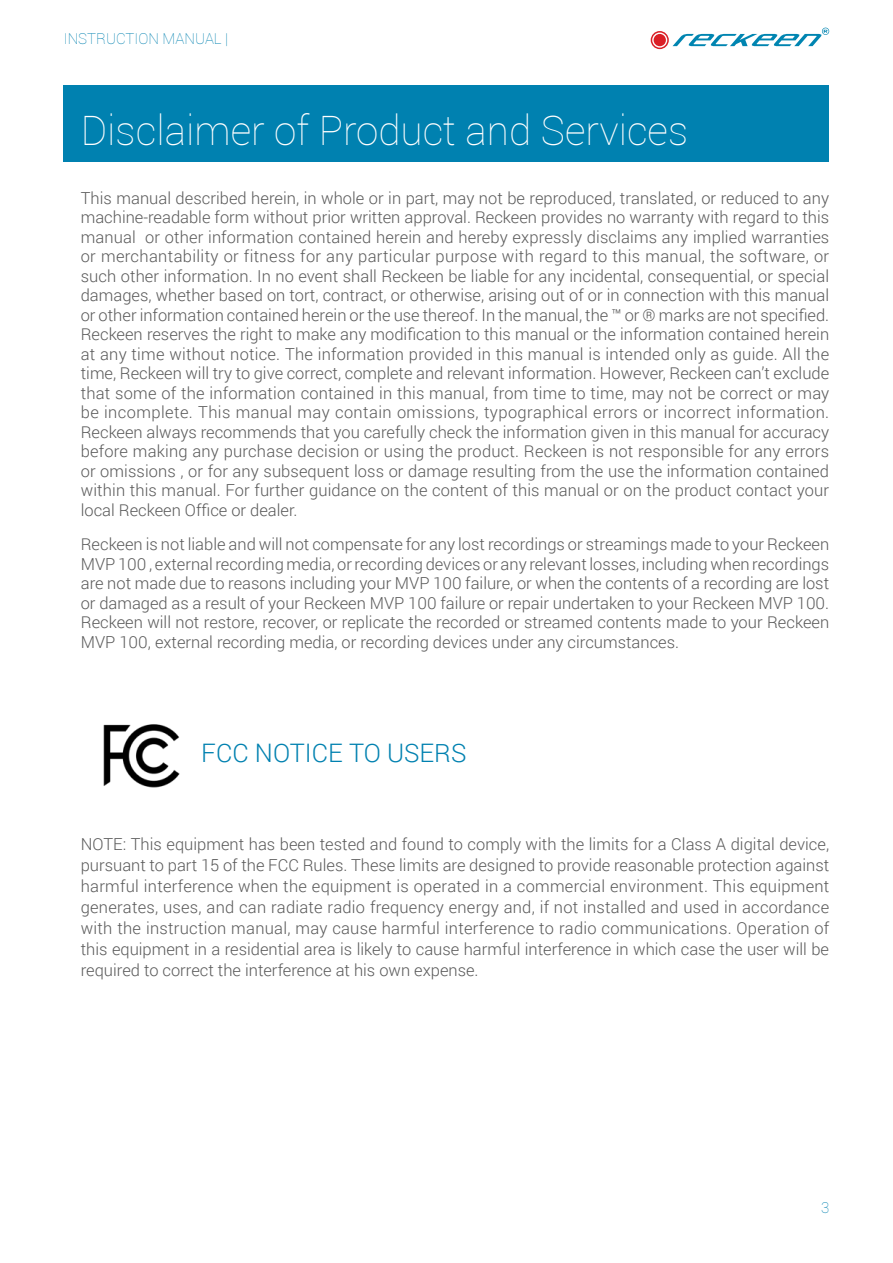
<style>
.page{position:relative;width:893px;height:1263px;background:#fff}
.page>*{position:absolute;margin:0;border:0;box-sizing:border-box;transform-origin:0 0}
.t1{font:100 40.5px "Roboto";color:#fff}
.t2{font:300 25.5px "Roboto";color:#0081b0}
.t3{font:300 16.5px/19.5px "Roboto";color:#595959;text-align:justify}
.t4{font:100 15px "Roboto";color:#0081b0}
</style>
<div class="page">
<svg style="left:651px;top:28px;width:178px;height:21px"></svg>
<div style="left:64px;top:85px;width:765px;height:76px;background:#0081b0"></div>
<img style="left:103px;top:724px;width:77px;height:64px">
<p class="t4" style="left:64px;top:28px;width:166px">INSTRUCTION MANUAL |</p>
<h1 class="t1" style="left:81px;top:102px;width:609px">Disclaimer of Product and Services</h1>
<p class="t3" style="left:81px;top:187px;width:750px">This manual described herein, in whole or in part, may not be reproduced, translated, or reduced to any machine-readable form without prior written approval. Reckeen provides no warranty with regard to this manual or other information contained herein and hereby expressly disclaims any implied warranties or merchantability or fitness for any particular purpose with regard to this manual, the software, or such other information. In no event shall Reckeen be liable for any incidental, consequential, or special damages, whether based on tort, contract, or otherwise, arising out of or in connection with this manual or other information contained herein or the use thereof. In the manual, the ™ or ® marks are not specified.<br>Reckeen reserves the right to make any modification to this manual or the information contained herein at any time without notice. The information provided in this manual is intended only as guide. All the time, Reckeen will try to give correct, complete and relevant information. However, Reckeen can’t exclude that some of the information contained in this manual, from time to time, may not be correct or may be incomplete. This manual may contain omissions, typographical errors or incorrect information.<br>Reckeen always recommends that you carefully check the information given in this manual for accuracy before making any purchase decision or using the product. Reckeen is not responsible for any errors or omissions , or for any subsequent loss or damage resulting from the use the information contained within this manual. For further guidance on the content of this manual or on the product contact your local Reckeen Office or dealer.</p>
<p class="t3" style="left:81px;top:534px;width:750px">Reckeen is not liable and will not compensate for any lost recordings or streamings made to your Reckeen MVP 100 , external recording media, or recording devices or any relevant losses, including when recordings are not made due to reasons including your MVP 100 failure, or when the contents of a recording are lost or damaged as a result of your Reckeen MVP 100 failure or repair undertaken to your Reckeen MVP 100.<br>Reckeen will not restore, recover, or replicate the recorded or streamed contents made to your Reckeen MVP 100, external recording media, or recording devices under any circumstances.</p>
<h2 class="t2" style="left:201px;top:735px;width:267px">FCC NOTICE TO USERS</h2>
<p class="t3" style="left:81px;top:833px;width:750px;line-height:21px">NOTE: This equipment has been tested and found to comply with the limits for a Class A digital device, pursuant to part 15 of the FCC Rules. These limits are designed to provide reasonable protection against harmful interference when the equipment is operated in a commercial environment. This equipment generates, uses, and can radiate radio frequency energy and, if not installed and used in accordance with the instruction manual, may cause harmful interference to radio communications. Operation of this equipment in a residential area is likely to cause harmful interference in which case the user will be required to correct the interference at his own expense.</p>
<p class="t4" style="left:821px;top:1198px;width:10px">3</p>
</div>
